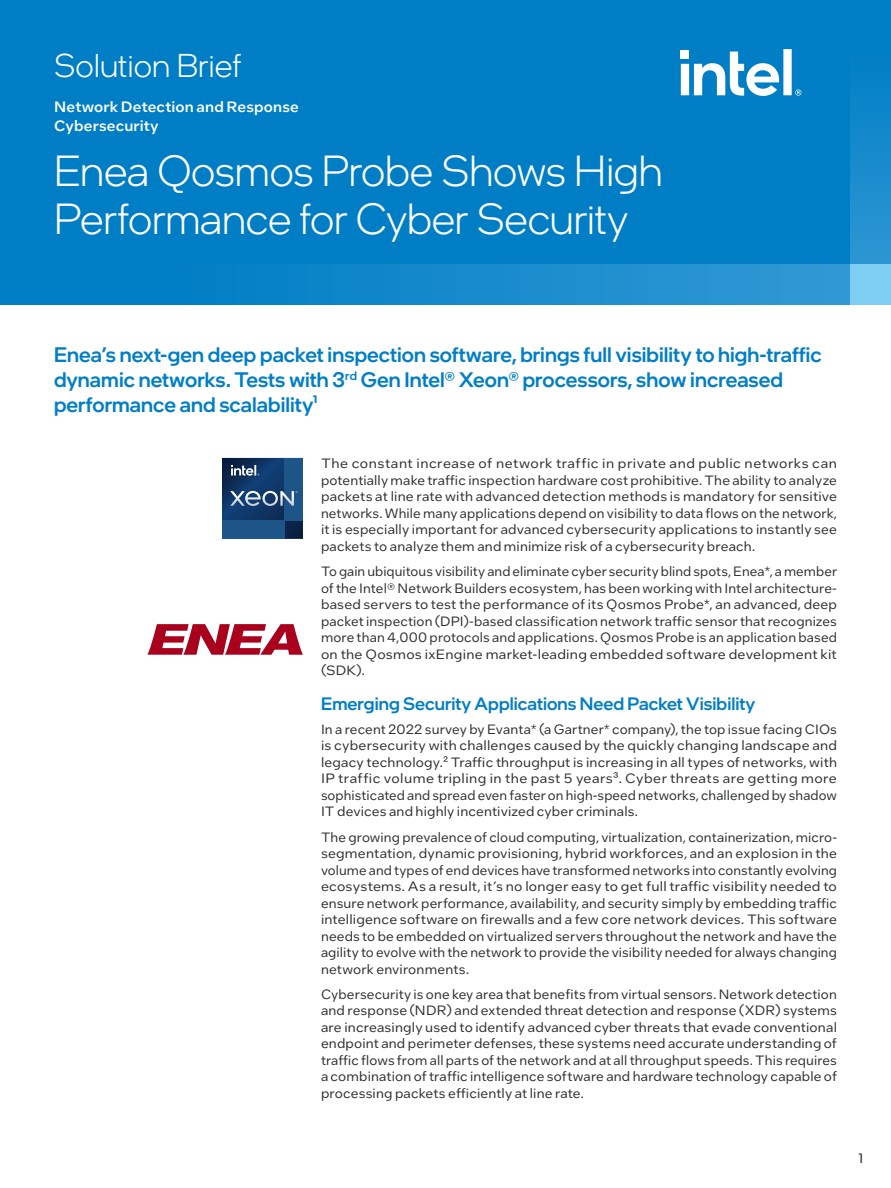
<style>
.page{position:relative;width:891px;height:1188px;background:#fff}
.page>*{position:absolute;margin:0;border:0;box-sizing:border-box;transform-origin:0 0}
.Main_Title{font:300 43.5px/48px "Intel One Display";letter-spacing:-.005em;color:#fff}
.PgTtlLft_-Page_Title{font:300 33px "Intel One Display";color:#fff}
.ProdName_-_Product_N{font:500 21px/25.2px "Intel One Display";color:#007ec5}
.CopyHeaderBlue{font:500 18px "Intel One Display";color:#007ec5}
.Mini_Header{font:500 15px "Intel One Text";letter-spacing:.01em;color:#fff}
.MainCopy___Caption{font:13.5px/16.5px "Intel One Text";letter-spacing:.01em;color:#2d2f2e;text-align:justify}
.t1{font:13.5px "Intel One Text";color:#231f20}
</style>
<div class="page">
<div style="left:0;top:0;width:891px;height:305px;background:#007ec5"></div>
<svg style="left:147px;top:624px;width:156px;height:31px"></svg>
<svg style="left:222px;top:458px;width:81px;height:81px"></svg>
<svg style="left:681px;top:49px;width:120px;height:47px"></svg>
<div style="left:0;top:264px;width:891px;height:41px;background:linear-gradient(to right,#007ac2,#339ad5)"></div>
<svg style="left:850px;top:98px;width:41px;height:166px;fill:#1c8dce"></svg>
<div style="left:850px;top:264px;width:41px;height:41px;background:#7ecef3"></div>
<p class="PgTtlLft_-Page_Title" style="left:54px;top:45px;width:189px">Solution Brief</p>
<p class="Mini_Header" style="left:54px;top:97px;width:246px">Network Detection and Response</p>
<p class="Mini_Header" style="left:54px;top:116px;width:106px">Cybersecurity</p>
<p class="Main_Title" style="left:54px;top:147px;width:610px">Enea Qosmos Probe Shows High<br>Performance for Cyber Security</p>
<p class="ProdName_-_Product_N" style="left:54px;top:341px;width:769px">Enea’s next-gen deep packet inspection software, brings full visibility to high-traffic dynamic networks. Tests with 3<sup>rd</sup> Gen Intel® Xeon® processors, show increased performance and scalability¹</p>
<p class="MainCopy___Caption" style="left:321px;top:455px;width:518px">The constant increase of network traffic in private and public networks can potentially make traffic inspection hardware cost prohibitive. The ability to analyze packets at line rate with advanced detection methods is mandatory for sensitive networks. While many applications depend on visibility to data flows on the network, it is especially important for advanced cybersecurity applications to instantly see packets to analyze them and minimize risk of a cybersecurity breach.</p>
<p class="MainCopy___Caption" style="left:321px;top:563px;width:518px">To gain ubiquitous visibility and eliminate cyber security blind spots, Enea*, a member of the Intel® Network Builders ecosystem, has been working with Intel architecture&shy;based servers to test the performance of its Qosmos Probe*, an advanced, deep packet inspection (DPI)-based classification network traffic sensor that recognizes more than 4,000 protocols and applications. Qosmos Probe is an application based on the Qosmos ixEngine market-leading embedded software development kit (SDK).</p>
<p class="CopyHeaderBlue" style="left:321px;top:693px;width:436px">Emerging Security Applications Need Packet Visibility</p>
<p class="MainCopy___Caption" style="left:321px;top:720px;width:518px">In a recent 2022 survey by Evanta* (a Gartner* company), the top issue facing CIOs is cybersecurity with challenges caused by the quickly changing landscape and legacy technology.² Traffic throughput is increasing in all types of networks, with IP traffic volume tripling in the past 5 years³. Cyber threats are getting more sophisticated and spread even faster on high-speed networks, challenged by shadow IT devices and highly incentivized cyber criminals.</p>
<p class="MainCopy___Caption" style="left:321px;top:828px;width:518px">The growing prevalence of cloud computing, virtualization, containerization, micro&shy;segmentation, dynamic provisioning, hybrid workforces, and an explosion in the volume and types of end devices have transformed networks into constantly evolving ecosystems. As a result, it’s no longer easy to get full traffic visibility needed to ensure network performance, availability, and security simply by embedding traffic intelligence software on firewalls and a few core network devices. This software needs to be embedded on virtualized servers throughout the network and have the agility to evolve with the network to provide the visibility needed for always changing network environments.</p>
<p class="MainCopy___Caption" style="left:321px;top:986px;width:518px">Cybersecurity is one key area that benefits from virtual sensors. Network detection and response (NDR) and extended threat detection and response (XDR) systems are increasingly used to identify advanced cyber threats that evade conventional endpoint and perimeter defenses, these systems need accurate understanding of traffic flows from all parts of the network and at all throughput speeds. This requires a combination of traffic intelligence software and hardware technology capable of processing packets efficiently at line rate.</p>
<p class="t1" style="left:858px;top:1150px;width:6px">1</p>
</div>
